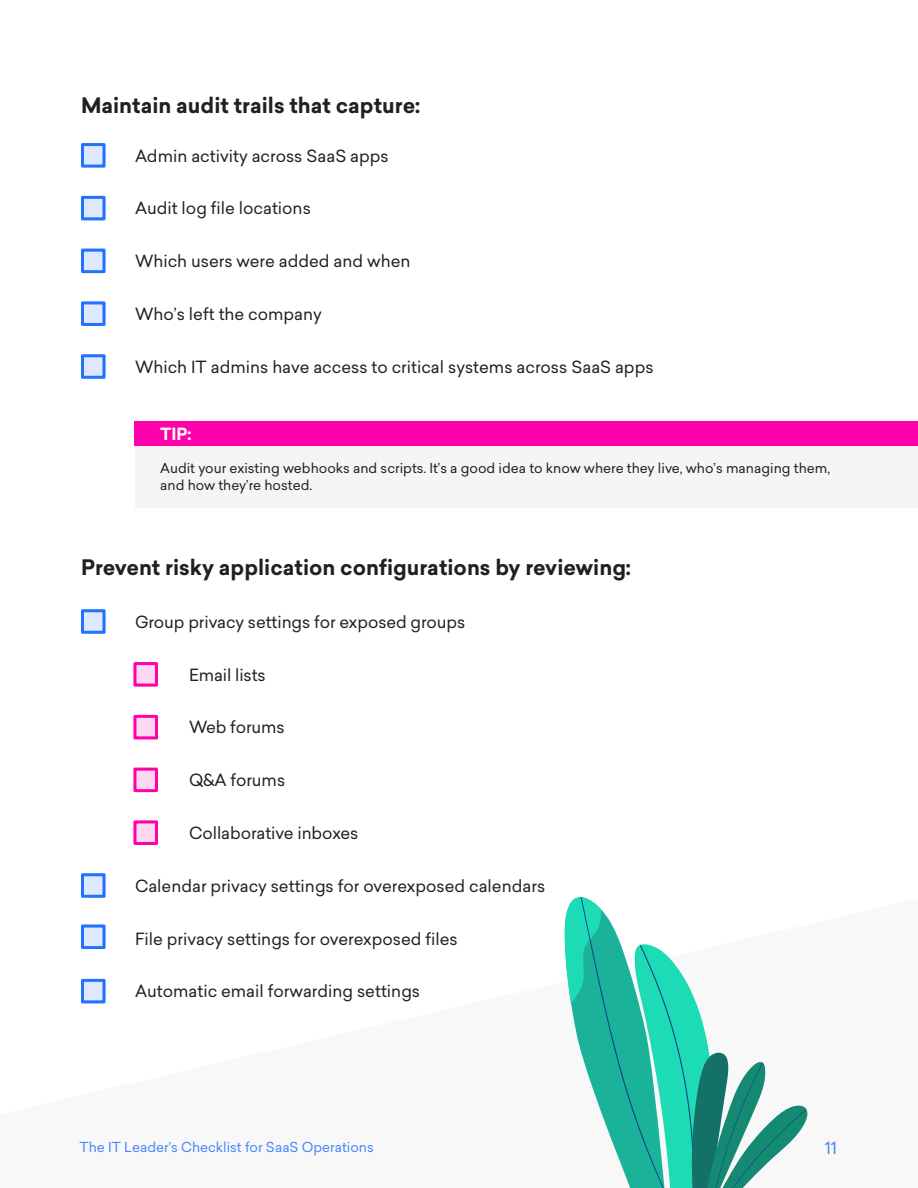
<style>
.page{position:relative;width:918px;height:1188px;background:#fff}
.page>*{position:absolute;margin:0;border:0;box-sizing:border-box;transform-origin:0 0}
.t1{font:700 21px "Sailec";color:#231f20}
.t2{font:16.5px "Sailec";color:#231f20}
.t3{font:700 16.5px "Sailec";color:#fff}
.t4{font:16.5px "Sailec";color:#2272ff}
.t5{font:13.5px/16.2px "Sailec";color:#231f20}
.t6{font:13.5px "Sailec";color:#2272ff}
</style>
<div class="page">
<div style="left:135px;top:422px;width:783px;height:86px;background:#f5f5f5"></div>
<div style="left:135px;top:422px;width:783px;height:24px;background:#f0a"></div>
<svg style="left:565px;top:897px;width:242px;height:291px"></svg>
<div style="left:81px;top:143px;width:24px;height:25px;background:#dee9ff"></div>
<div style="left:81px;top:143px;width:24px;height:25px;border:3px solid #2272ff"></div>
<div style="left:81px;top:196px;width:24px;height:24px;background:#dee9ff"></div>
<div style="left:81px;top:196px;width:24px;height:24px;border:3px solid #2272ff"></div>
<div style="left:81px;top:249px;width:24px;height:24px;background:#dee9ff"></div>
<div style="left:81px;top:249px;width:24px;height:24px;border:3px solid #2272ff"></div>
<div style="left:81px;top:301px;width:24px;height:25px;background:#dee9ff"></div>
<div style="left:81px;top:301px;width:24px;height:25px;border:3px solid #2272ff"></div>
<div style="left:81px;top:354px;width:24px;height:25px;background:#dee9ff"></div>
<div style="left:81px;top:354px;width:24px;height:25px;border:3px solid #2272ff"></div>
<div style="left:81px;top:609px;width:24px;height:25px;background:#dee9ff"></div>
<div style="left:81px;top:609px;width:24px;height:25px;border:3px solid #2272ff"></div>
<div style="left:134px;top:662px;width:24px;height:25px;background:#ffd9f2"></div>
<div style="left:134px;top:662px;width:24px;height:25px;border:3px solid #f0a"></div>
<div style="left:134px;top:715px;width:24px;height:24px;background:#ffd9f2"></div>
<div style="left:134px;top:715px;width:24px;height:24px;border:3px solid #f0a"></div>
<div style="left:134px;top:768px;width:24px;height:24px;background:#ffd9f2"></div>
<div style="left:134px;top:768px;width:24px;height:24px;border:3px solid #f0a"></div>
<div style="left:134px;top:820px;width:24px;height:25px;background:#ffd9f2"></div>
<div style="left:134px;top:820px;width:24px;height:25px;border:3px solid #f0a"></div>
<div style="left:81px;top:873px;width:24px;height:25px;background:#dee9ff"></div>
<div style="left:81px;top:873px;width:24px;height:25px;border:3px solid #2272ff"></div>
<div style="left:81px;top:925px;width:24px;height:24px;background:#dee9ff"></div>
<div style="left:81px;top:925px;width:24px;height:24px;border:3px solid #2272ff"></div>
<div style="left:81px;top:979px;width:24px;height:24px;background:#dee9ff"></div>
<div style="left:81px;top:979px;width:24px;height:24px;border:3px solid #2272ff"></div>
<p class="t1" style="left:81px;top:91px;width:341px">Maintain audit trails that capture:</p>
<p class="t2" style="left:135px;top:144px;width:255px">Admin activity across SaaS apps</p>
<p class="t2" style="left:135px;top:197px;width:177px">Audit log file locations</p>
<p class="t2" style="left:135px;top:250px;width:277px">Which users were added and when</p>
<p class="t2" style="left:135px;top:302px;width:188px">Who’s left the company</p>
<p class="t2" style="left:135px;top:355px;width:520px">Which IT admins have access to critical systems across SaaS apps</p>
<p class="t3" style="left:160px;top:422px;width:33px">TIP:</p>
<p class="t5" style="left:160px;top:460px;width:671px">Audit your existing webhooks and scripts. It’s a good idea to know where they live, who’s managing them, and how they’re hosted.</p>
<p class="t1" style="left:81px;top:552px;width:552px">Prevent risky application configurations by reviewing:</p>
<p class="t2" style="left:135px;top:610px;width:332px">Group privacy settings for exposed groups</p>
<p class="t2" style="left:189px;top:663px;width:78px">Email lists</p>
<p class="t2" style="left:189px;top:716px;width:97px">Web forums</p>
<p class="t2" style="left:189px;top:769px;width:98px">Q&amp;A forums</p>
<p class="t2" style="left:189px;top:821px;width:171px">Collaborative inboxes</p>
<p class="t2" style="left:135px;top:874px;width:412px">Calendar privacy settings for overexposed calendars</p>
<p class="t2" style="left:135px;top:927px;width:324px">File privacy settings for overexposed files</p>
<p class="t2" style="left:135px;top:980px;width:287px">Automatic email forwarding settings</p>
<p class="t6" style="left:80px;top:1137px;width:296px">The IT Leader’s Checklist for SaaS Operations</p>
<p class="t4" style="left:825px;top:1136px;width:14px">11</p>
</div>
